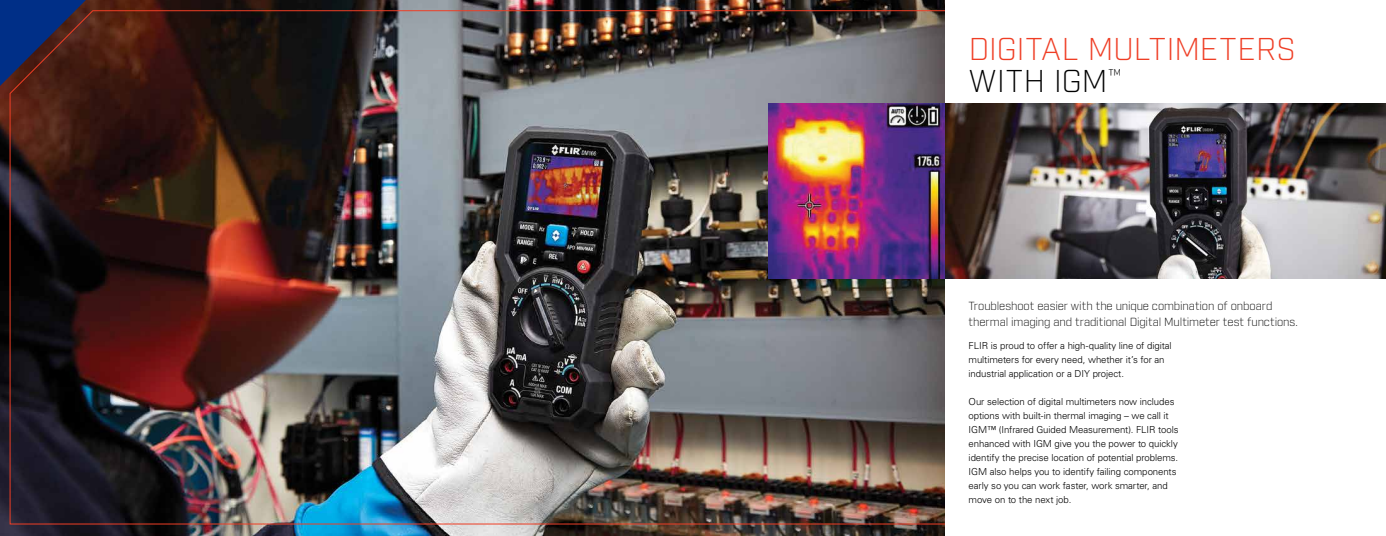
<style>
.page{position:relative;width:1386px;height:536px;background:#fff}
.page>*{position:absolute;margin:0;border:0;box-sizing:border-box;transform-origin:0 0}
.t1{font:300 30.62px/32.4px "Industry";color:#ef3e25}
.t2{font:300 11.38px/16.5px "Industry";letter-spacing:-.005em;color:#000}
.t3{font:300 9.62px/14px "Univers LT Std";letter-spacing:-.01em;color:#000}
.s1{color:#000}
</style>
<div class="page">
<img style="left:0;top:0;width:945px;height:536px">
<img style="left:9px;top:9px;width:936px;height:515px">
<svg style="left:0;top:0;width:86px;height:86px;background:#27274d"></svg>
<img style="left:768px;top:103px;width:618px;height:175px">
<h1 class="t1" style="left:969px;top:33px;width:329px">DIGITAL MULTIMETERS<br><span class="s1">WITH IGM</span><sup>™</sup></h1>
<p class="t2" style="left:969px;top:297px;width:331px">Troubleshoot easier with the unique combination of onboard thermal imaging and traditional Digital Multimeter test functions.</p>
<p class="t3" style="left:969px;top:338px;width:205px">FLIR is proud to offer a high-quality line of digital multimeters for every need, whether it’s for an industrial application or a DIY project.</p>
<p class="t3" style="left:969px;top:394px;width:211px">Our selection of digital multimeters now includes options with built-in thermal imaging – we call it IGM™ (Infrared Guided Measurement). FLIR tools enhanced with IGM give you the power to quickly identify the precise location of potential problems.<br>IGM also helps you to identify failing components early so you can work faster, work smarter, and move on to the next job.</p>
</div>
